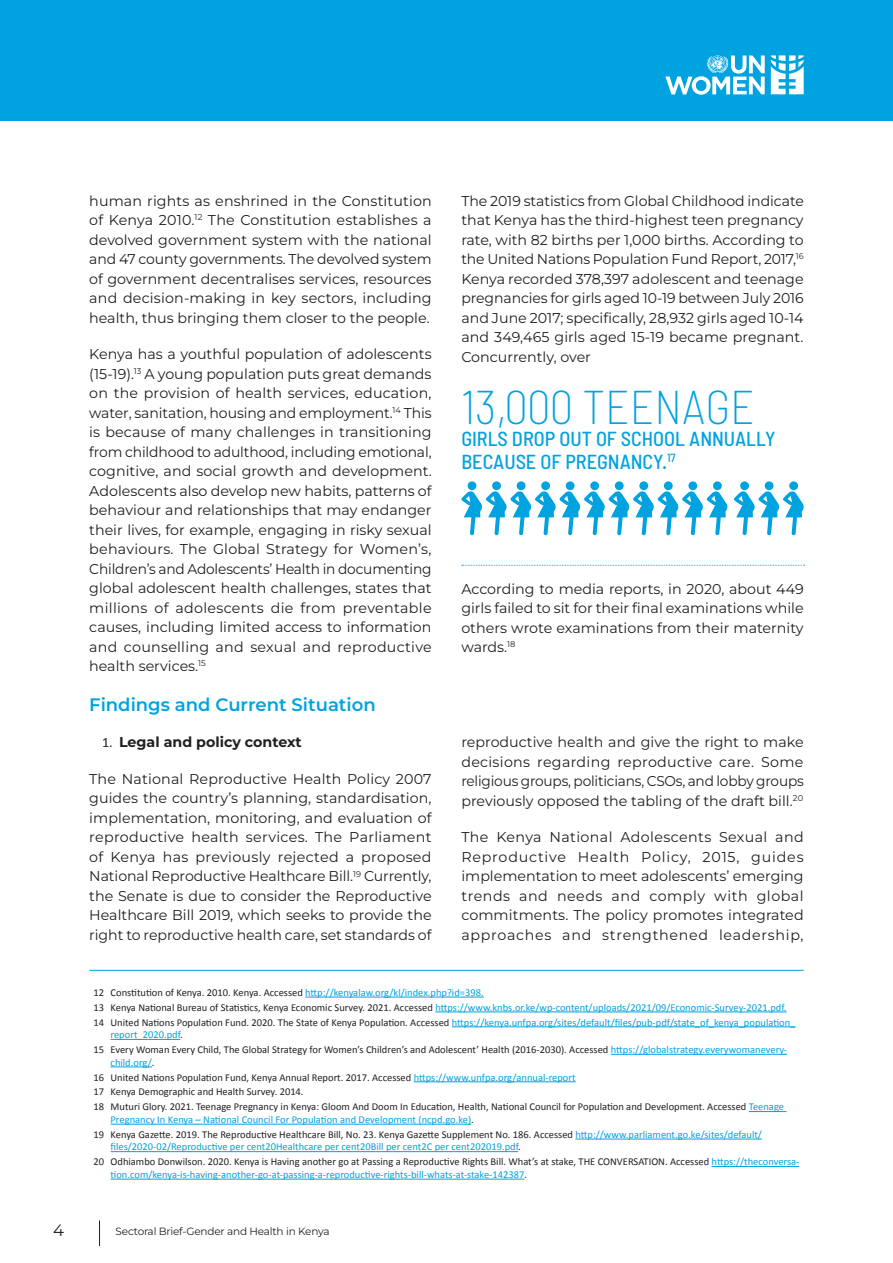
<style>
.page{position:relative;width:893px;height:1263px;background:#fff}
.page>*{position:absolute;margin:0;border:0;box-sizing:border-box;transform-origin:0 0}
.Paragraph_Style_2{font:200 semi-condensed 47.25px "Barlow";color:#00a2df}
.Paragraph_Style_2-2{font:500 semi-condensed 20.25px/22.5px "Barlow";color:#00a2df}
.Normal1{font:600 18px "Montserrat";color:#00a2df}
.t1{font:16.5px "Montserrat";color:#231f20}
.t2{font:14.25px/19.5px "Montserrat";color:#231f20;text-align:justify}
.t3{font:700 14.25px "Montserrat";color:#231f20}
.FOOTNOTE{font:10.5px/12.6px "Calibri";color:#231f20}
.FOOTNOTE-2{font:10.5px/12.6px "Calibri";color:#00a2df}
.t4{font:10.5px "Montserrat";letter-spacing:-.02em;color:#231f20}
.s1{font-family:"Calibri";font-weight:400}
.s2{color:#00a2df}
.s3{color:#231f20}
</style>
<div class="page">
<div style="left:0;top:0;width:893px;height:121px;background:#00a2df"></div>
<svg style="left:99px;top:1220px;width:1px;height:26px"></svg>
<svg style="left:665px;top:55px;width:100px;height:40px"></svg>
<svg style="left:771px;top:55px;width:33px;height:39px"></svg>
<hr style="left:89px;top:970px;width:715px;height:1px;background:#00a2df">
<hr style="left:305px;top:997px;width:179px;height:1px;background:#00a2df">
<hr style="left:435px;top:1011px;width:352px;height:1px;background:#00a2df">
<hr style="left:452px;top:1026px;width:343px;height:1px;background:#00a2df">
<hr style="left:111px;top:1039px;width:69px;height:1px;background:#00a2df">
<hr style="left:611px;top:1054px;width:176px;height:1px;background:#00a2df">
<hr style="left:111px;top:1066px;width:41px;height:1px;background:#00a2df">
<hr style="left:414px;top:1081px;width:162px;height:1px;background:#00a2df">
<hr style="left:749px;top:1111px;width:37px;height:1px;background:#00a2df">
<hr style="left:111px;top:1124px;width:360px;height:1px;background:#00a2df">
<hr style="left:575px;top:1139px;width:187px;height:1px;background:#00a2df">
<hr style="left:111px;top:1151px;width:407px;height:1px;background:#00a2df">
<hr style="left:712px;top:1166px;width:87px;height:1px;background:#00a2df">
<hr style="left:111px;top:1179px;width:413px;height:1px;background:#00a2df">
<svg style="left:462px;top:565px;width:343px;height:1px"></svg>
<div style="left:468px;top:481px;width:8px;height:9px;background:#00a2df;border-radius:50%"></div>
<div style="left:566px;top:481px;width:9px;height:9px;background:#00a2df;border-radius:50%"></div>
<div style="left:664px;top:481px;width:9px;height:9px;background:#00a2df;border-radius:50%"></div>
<div style="left:517px;top:481px;width:8px;height:9px;background:#00a2df;border-radius:50%"></div>
<div style="left:615px;top:481px;width:9px;height:9px;background:#00a2df;border-radius:50%"></div>
<div style="left:713px;top:481px;width:9px;height:9px;background:#00a2df;border-radius:50%"></div>
<div style="left:492px;top:481px;width:9px;height:9px;background:#00a2df;border-radius:50%"></div>
<div style="left:590px;top:481px;width:9px;height:9px;background:#00a2df;border-radius:50%"></div>
<div style="left:688px;top:481px;width:9px;height:9px;background:#00a2df;border-radius:50%"></div>
<div style="left:541px;top:481px;width:9px;height:9px;background:#00a2df;border-radius:50%"></div>
<svg style="left:461px;top:491px;width:267px;height:44px"></svg>
<div style="left:639px;top:481px;width:9px;height:9px;background:#00a2df;border-radius:50%"></div>
<div style="left:740px;top:481px;width:9px;height:9px;background:#00a2df;border-radius:50%"></div>
<div style="left:789px;top:481px;width:9px;height:9px;background:#00a2df;border-radius:50%"></div>
<svg style="left:734px;top:491px;width:70px;height:44px"></svg>
<div style="left:765px;top:481px;width:8px;height:9px;background:#00a2df;border-radius:50%"></div>
<p class="t2" style="left:89px;top:190px;width:344px">human rights as enshrined in the Constitution of Kenya 2010.<sup>12</sup> The Constitution establishes a devolved government system with the national and 47 county governments. The devolved system of government decentralises services, resources and decision-making in key sectors, including health, thus bringing them closer to the people.</p>
<p class="t2" style="left:89px;top:344px;width:344px">Kenya has a youthful population of adolescents (15-19).<sup>13</sup> A young population puts great demands on the provision of health services, education, water, sanitation, housing and employment.<sup>14</sup> This is because of many challenges in transitioning from childhood to adulthood, including emotional, cognitive, and social growth and development.<br>Adolescents also develop new habits, patterns of behaviour and relationships that may endanger their lives, for example, engaging in risky sexual behaviours. The Global Strategy for Women’s, Children’s and Adolescents’ Health in documenting global adolescent health challenges, states that millions of adolescents die from preventable causes, including limited access to information and counselling and sexual and reproductive health services.<sup>15</sup></p>
<p class="Normal1" style="left:89px;top:692px;width:288px">Findings and Current Situation</p>
<p class="t3" style="left:102px;top:733px;width:201px"><span class="s1">1.</span> Legal and policy context</p>
<p class="t2" style="left:89px;top:769px;width:344px">The National Reproductive Health Policy 2007 guides the country’s planning, standardisation, implementation, monitoring, and evaluation of reproductive health services. The Parliament of Kenya has previously rejected a proposed National Reproductive Healthcare Bill.<sup>19</sup> Currently, the Senate is due to consider the Reproductive Healthcare Bill 2019, which seeks to provide the right to reproductive health care, set standards of</p>
<p class="t2" style="left:461px;top:190px;width:344px">The 2019 statistics from Global Childhood indicate that Kenya has the third-highest teen pregnancy rate, with 82 births per 1,000 births. According to the United Nations Population Fund Report, 2017,<sup>16<br></sup>Kenya recorded 378,397 adolescent and teenage pregnancies for girls aged 10-19 between July 2016 and June 2017; specifically, 28,932 girls aged 10-14 and 349,465 girls aged 15-19 became pregnant.<br>Concurrently, over</p>
<p class="Paragraph_Style_2" style="left:461px;top:377px;width:295px">13,000 TEENAGE</p>
<p class="Paragraph_Style_2-2" style="left:461px;top:427px;width:316px">GIRLS DROP OUT OF SCHOOL ANNUALLY<br>BECAUSE OF PREGNANCY.<sup>17</sup></p>
<p class="t2" style="left:461px;top:578px;width:344px">According to media reports, in 2020, about 449 girls failed to sit for their final examinations while others wrote examinations from their maternity wards.<sup>18</sup></p>
<p class="t2" style="left:461px;top:732px;width:344px">reproductive health and give the right to make decisions regarding reproductive care. Some religious groups, politicians, CSOs, and lobby groups previously opposed the tabling of the draft bill.<sup>20</sup></p>
<p class="t2" style="left:461px;top:827px;width:344px">The Kenya National Adolescents Sexual and Reproductive Health Policy, 2015, guides implementation to meet adolescents’ emerging trends and needs and comply with global commitments. The policy promotes integrated approaches and strengthened leadership,</p>
<p class="FOOTNOTE" style="left:94px;top:985px;width:392px">12 Constitution of Kenya. 2010. Kenya. Accessed <span class="s2">http://kenyalaw.org/kl/index.php?id=398.</span></p>
<p class="FOOTNOTE-2" style="left:94px;top:1000px;width:694px"><span class="s3">13 Kenya National Bureau of Statistics, Kenya Economic Survey. 2021. Accessed</span> https://www.knbs.or.ke/wp-content/uploads/2021/09/Economic-Survey-2021.pdf.</p>
<p class="FOOTNOTE-2" style="left:111px;top:1015px;width:686px;text-indent:-17px"><span class="s3">14 United Nations Population Fund. 2020. The State of Kenya Population. Accessed</span> https://kenya.unfpa.org/sites/default/files/pub-pdf/state_of_kenya_population_ report_2020.pdf<span class="s3">.</span></p>
<p class="FOOTNOTE" style="left:111px;top:1043px;width:678px;text-indent:-17px">15 Every Woman Every Child, The Global Strategy for Women’s Children’s and Adolescent’ Health (2016-2030). Accessed <span class="s2">https://globalstrategy.everywomanevery&shy;child.org/</span>.</p>
<p class="FOOTNOTE" style="left:94px;top:1070px;width:484px">16 United Nations Population Fund, Kenya Annual Report. 2017. Accessed <span class="s2">https://www.unfpa.org/annual-report</span></p>
<p class="FOOTNOTE" style="left:94px;top:1085px;width:212px">17 Kenya Demographic and Health Survey. 2014.</p>
<p class="FOOTNOTE" style="left:111px;top:1100px;width:675px;text-indent:-17px">18 Muturi Glory. 2021. Teenage Pregnancy in Kenya: Gloom And Doom In Education, Health, National Council for Population and Development. Accessed <span class="s2">Teenage<br>Pregnancy In Kenya – National Council For Population and Development (ncpd.go.ke)</span>.</p>
<p class="FOOTNOTE-2" style="left:111px;top:1127px;width:653px;text-indent:-17px"><span class="s3">19 Kenya Gazette. 2019. The Reproductive Healthcare Bill, No. 23. Kenya Gazette Supplement No. 186. Accessed</span> http://www.parliament.go.ke/sites/default/ files/2020-02/Reproductive per cent20Healthcare per cent20Bill per cent2C per cent202019.pdf<span class="s3">.</span></p>
<p class="FOOTNOTE" style="left:111px;top:1155px;width:690px;text-indent:-17px">20 Odhiambo Donwilson. 2020. Kenya is Having another go at Passing a Reproductive Rights Bill. What’s at stake, THE CONVERSATION. Accessed <span class="s2">https://theconversa&shy;tion.com/kenya-is-having-another-go-at-passing-a-reproductive-rights-bill-whats-at-stake-142387</span>.</p>
<p class="t1" style="left:53px;top:1219px;width:12px">4</p>
<p class="t4" style="left:116px;top:1224px;width:216px">Sectoral Brief-Gender and Health in Kenya</p>
</div>
